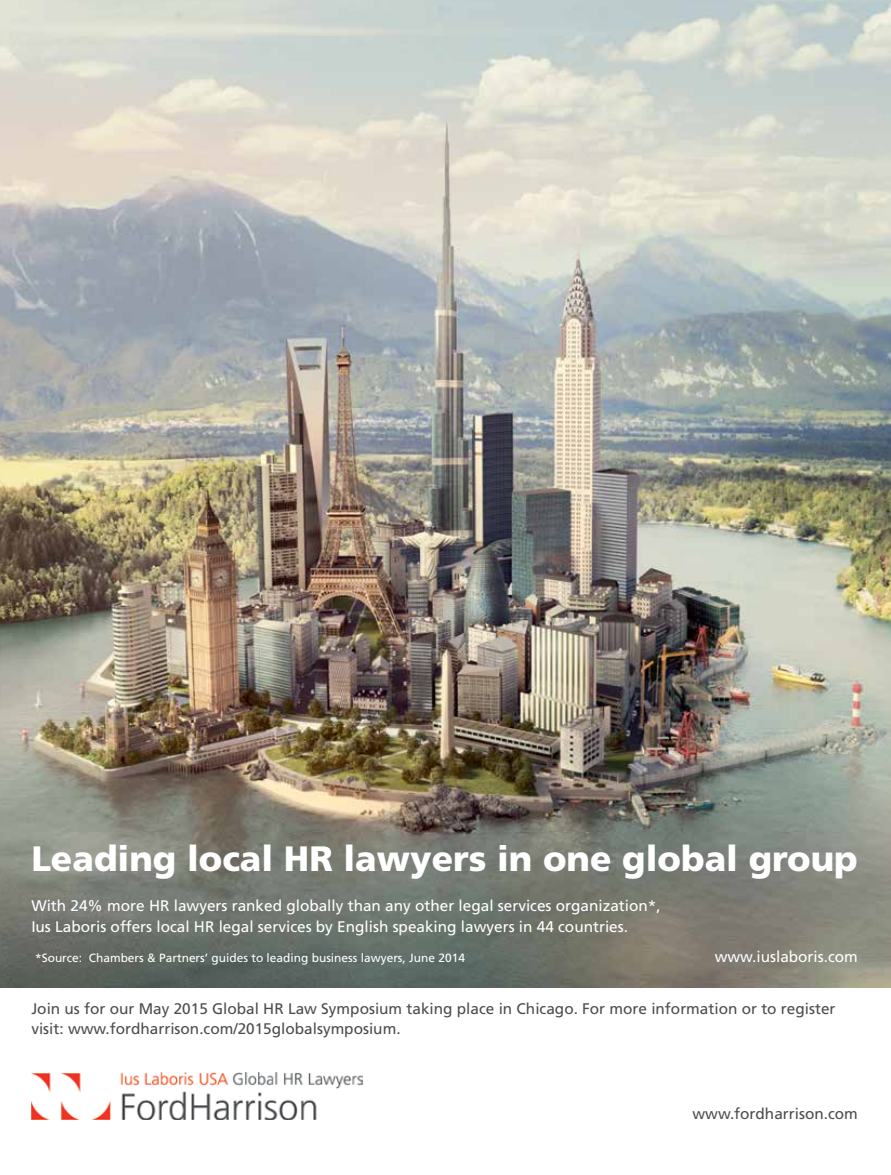
<style>
.page{position:relative;width:891px;height:1175px;background:#fff}
.page>*{position:absolute;margin:0;border:0;box-sizing:border-box;transform-origin:0 0}
.t1{font:900 35.25px "Frutiger LT Std";color:#fff}
.t2{font:15.3px/20.4px "Frutiger LT Std";color:#fff}
.t3{font:15.3px/20.4px "Frutiger LT Std";color:#4d4d4f}
.t4{font:12px "Frutiger LT Std";color:#fff}
</style>
<div class="page">
<img style="left:0;top:0;width:891px;height:988px">
<img style="left:31px;top:1072px;width:332px;height:47px">
<h1 class="t1" style="left:31px;top:837px;width:828px">Leading local HR lawyers in one global group</h1>
<p class="t2" style="left:31px;top:895px;width:631px">With 24% more HR lawyers ranked globally than any other legal services organization*,<br>Ius Laboris offers local HR legal services by English speaking lawyers in 44 countries.</p>
<p class="t4" style="left:35px;top:950px;width:431px">*Source: Chambers &amp; Partners’ guides to leading business lawyers, June 2014</p>
<p class="t2" style="left:715px;top:946px;width:145px">www.iuslaboris.com</p>
<p class="t3" style="left:31px;top:998px;width:806px">Join us for our May 2015 Global HR Law Symposium taking place in Chicago. For more information or to register visit: www.fordharrison.com/2015globalsymposium.</p>
<p class="t3" style="left:693px;top:1103px;width:167px">www.fordharrison.com</p>
</div>
